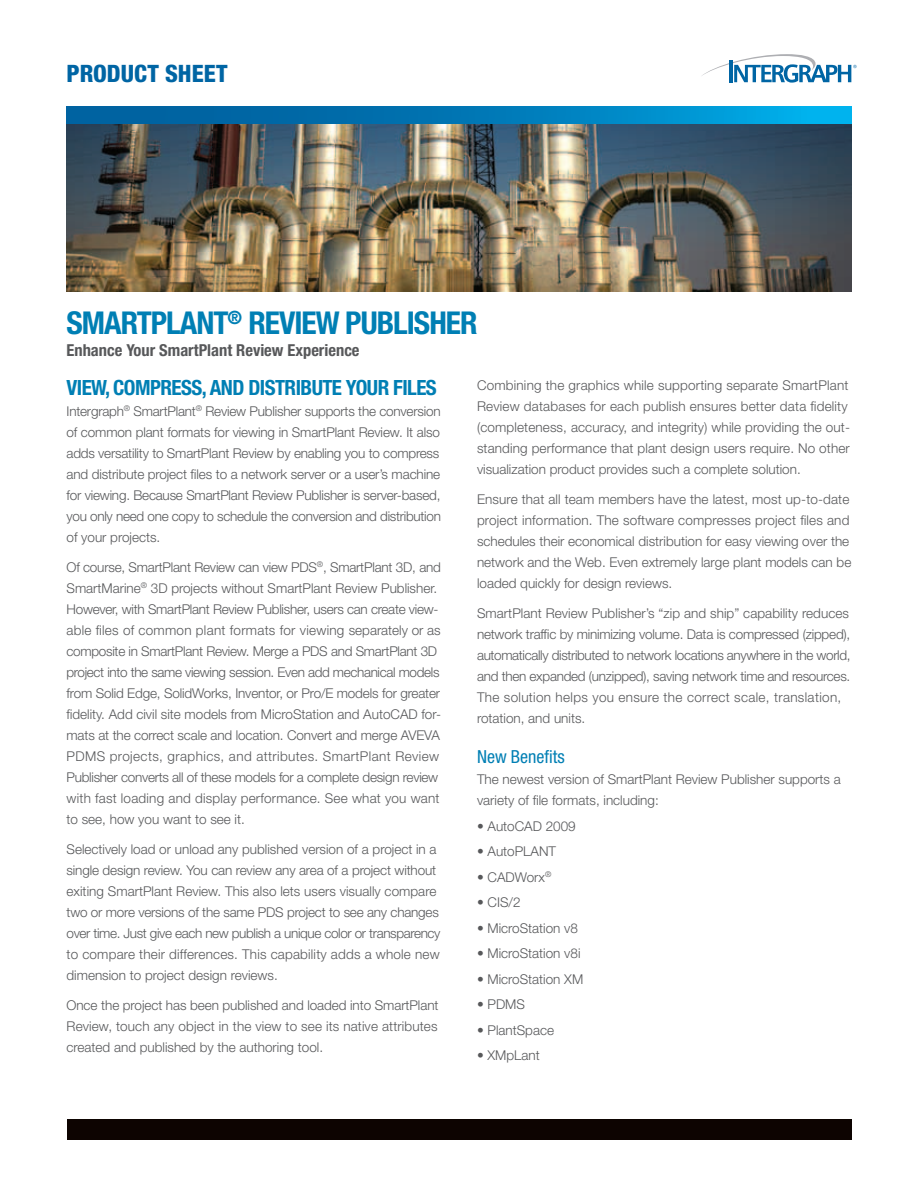
<style>
.page{position:relative;width:918px;height:1188px;background:#fff}
.page>*{position:absolute;margin:0;border:0;box-sizing:border-box;transform-origin:0 0}
.t1{font:700 condensed 31.5px "Helvetica Neue LT Std";letter-spacing:-.03em;color:#007fb4}
.t2{font:800 condensed 24px "Helvetica Neue LT Std";color:#0065a4}
.t3{font:700 condensed 21px "Helvetica Neue LT Std";letter-spacing:-.025em;color:#007fb4}
.t4{font:condensed 18px "Helvetica Neue LT Std";color:#007fb4}
.t5{font:700 condensed 16.5px "Helvetica Neue LT Std";color:#57585a}
.t6{font:300 13.5px/21px "Helvetica Neue LT Std";color:#57585a}
</style>
<div class="page">
<div style="left:67px;top:1119px;width:784px;height:21px;background:#0d0401"></div>
<svg style="left:702px;top:54px;width:155px;height:29px"></svg>
<img style="left:67px;top:123px;width:784px;height:168px">
<svg style="left:67px;top:107px;width:784px;height:16px;background:#007ebb"></svg>
<h2 class="t2" style="left:67px;top:59px;width:163px">PRODUCT SHEET</h2>
<h1 class="t1" style="left:67px;top:304px;width:413px">SMARTPLANT<sup>®</sup> REVIEW PUBLISHER</h1>
<p class="t5" style="left:67px;top:340px;width:295px">ENHANCE YOUR SMARTPLANT REVIEW EXPERIENCE</p>
<h3 class="t3" style="left:67px;top:375px;width:372px">VIEW, COMPRESS, AND DISTRIBUTE YOUR FILES</h3>
<p class="t6" style="left:67px;top:400px;width:376px;text-align:justify">Intergraph<sup>®</sup> SmartPlant<sup>®</sup> Review Publisher supports the conversion of common plant formats for viewing in SmartPlant Review. It also adds versatility to SmartPlant Review by enabling you to compress and distribute project files to a network server or a user’s machine for viewing. Because SmartPlant Review Publisher is server-based, you only need one copy to schedule the conversion and distribution of your projects.</p>
<p class="t6" style="left:67px;top:556px;width:376px">Of course, SmartPlant Review can view PDS<sup>®</sup>, SmartPlant 3D, and SmartMarine<sup>®</sup> 3D projects without SmartPlant Review Publisher.<br>However, with SmartPlant Review Publisher, users can create view&shy;able files of common plant formats for viewing separately or as composite in SmartPlant Review. Merge a PDS and SmartPlant 3D project into the same viewing session. Even add mechanical models from Solid Edge, SolidWorks, Inventor, or Pro/E models for greater fidelity. Add civil site models from MicroStation and AutoCAD for&shy;mats at the correct scale and location. Convert and merge AVEVA PDMS projects, graphics, and attributes. SmartPlant Review Publisher converts all of these models for a complete design review with fast loading and display performance. See what you want to see, how you want to see it.</p>
<p class="t6" style="left:67px;top:838px;width:375px">Selectively load or unload any published version of a project in a single design review. You can review any area of a project without exiting SmartPlant Review. This also lets users visually compare two or more versions of the same PDS project to see any changes over time. Just give each new publish a unique color or transparency to compare their differences. This capability adds a whole new dimension to project design reviews.</p>
<p class="t6" style="left:67px;top:994px;width:373px;text-align:justify">Once the project has been published and loaded into SmartPlant Review, touch any object in the view to see its native attributes created and published by the authoring tool.</p>
<p class="t6" style="left:477px;top:374px;width:375px">Combining the graphics while supporting separate SmartPlant Review databases for each publish ensures better data fidelity (completeness, accuracy, and integrity) while providing the out&shy;standing performance that plant design users require. No other visualization product provides such a complete solution.</p>
<p class="t6" style="left:477px;top:488px;width:376px">Ensure that all team members have the latest, most up-to-date project information. The software compresses project files and schedules their economical distribution for easy viewing over the network and the Web. Even extremely large plant models can be loaded quickly for design reviews.</p>
<p class="t6" style="left:477px;top:602px;width:375px">SmartPlant Review Publisher’s “zip and ship” capability reduces network traffic by minimizing volume. Data is compressed (zipped), automatically distributed to network locations anywhere in the world, and then expanded (unzipped), saving network time and resources.<br>The solution helps you ensure the correct scale, translation, rotation, and units.</p>
<h3 class="t4" style="left:477px;top:746px;width:89px">New Benefits</h3>
<p class="t6" style="left:477px;top:769px;width:365px">The newest version of SmartPlant Review Publisher supports a variety of file formats, including:</p>
<p class="t6" style="left:477px;top:815px;width:100px">• AutoCAD 2009</p>
<p class="t6" style="left:477px;top:841px;width:81px">• AutoPLANT</p>
<p class="t6" style="left:477px;top:866px;width:76px">• CADWorx<sup>®</sup></p>
<p class="t6" style="left:477px;top:892px;width:45px">• CIS/2</p>
<p class="t6" style="left:477px;top:917px;width:103px">• MicroStation v8</p>
<p class="t6" style="left:477px;top:943px;width:105px">• MicroStation v8i</p>
<p class="t6" style="left:477px;top:968px;width:108px">• MicroStation XM</p>
<p class="t6" style="left:477px;top:994px;width:50px">• PDMS</p>
<p class="t6" style="left:477px;top:1019px;width:79px">• PlantSpace</p>
<p class="t6" style="left:477px;top:1045px;width:64px">• XMpLant</p>
</div>
